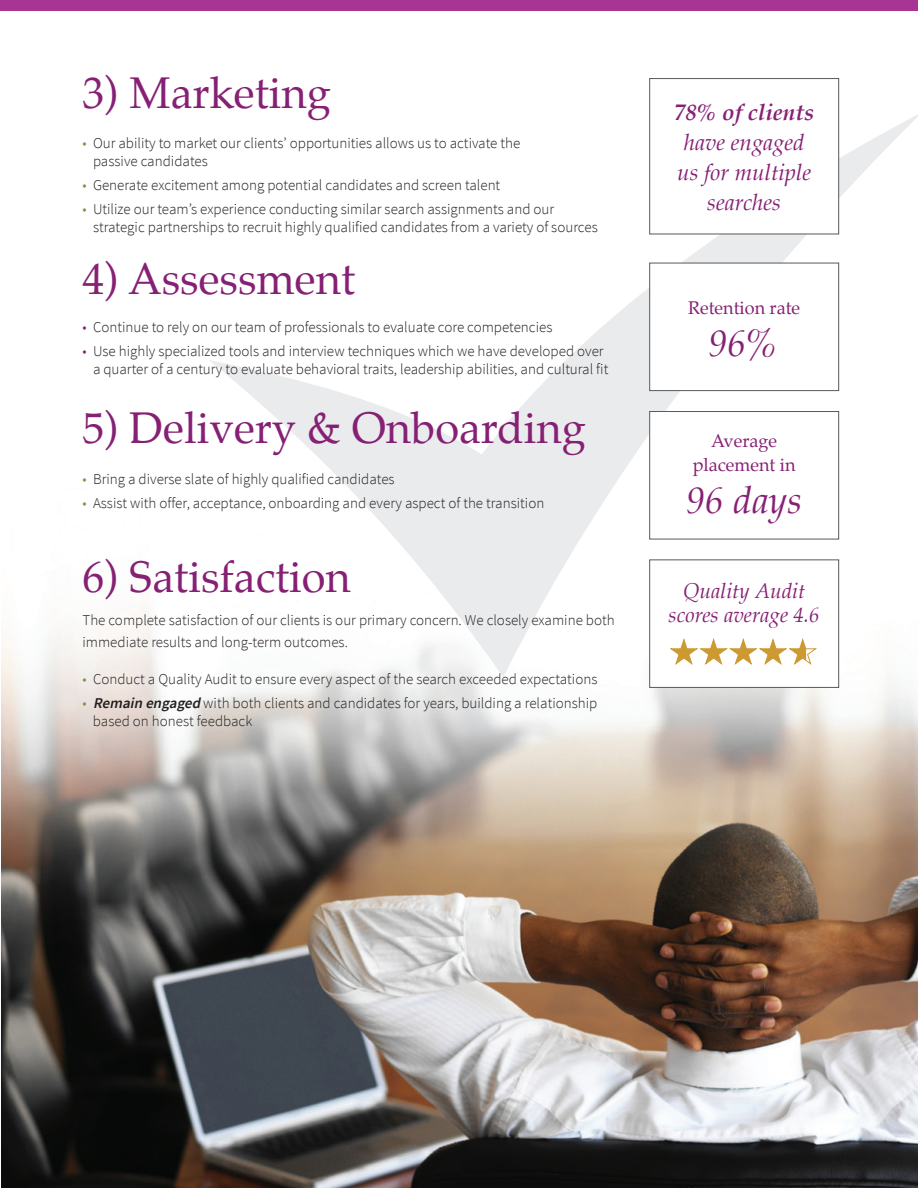
<style>
.page{position:relative;width:918px;height:1188px;background:#fff}
.page>*{position:absolute;margin:0;border:0;box-sizing:border-box;transform-origin:0 0}
.t1{font:43.5px "Palatino";color:#862074}
.t2{font:italic 37.5px "Palatino";color:#862074}
.t3{font:italic 22.5px/30px "Palatino";color:#862074;text-align:center}
.t4{font:italic 700 22.5px "Palatino";color:#862074}
.t5{font:italic 21px/24px "Palatino";color:#862074;text-align:center}
.t6{font:18px/24px "Palatino";color:#862074;text-align:center}
.t7{font:300 15px/18px "Source Sans Pro";color:#231f20}
.s1{color:#7d933a}
.s2{color:#862074}
.s3{font-weight:600;font-style:italic}
</style>
<div class="page">
<img style="left:2px;top:10px;width:916px;height:1178px">
<svg style="left:209px;top:112px;width:709px;height:565px"></svg>
<div style="left:650px;top:78px;width:189px;height:156px;background:#fff;border:1px solid #58595b"></div>
<div style="left:650px;top:411px;width:189px;height:128px;background:#fff;border:1px solid #58595b"></div>
<div style="left:650px;top:263px;width:189px;height:128px;background:#fff;border:1px solid #58595b"></div>
<div style="left:650px;top:560px;width:189px;height:128px;background:#fff;border:1px solid #58595b"></div>
<svg style="left:670px;top:639px;width:147px;height:26px"></svg>
<div style="left:0;top:0;width:918px;height:10px;background:#a73594"></div>
<h1 class="t1" style="left:82px;top:57px;width:250px">3) Marketing</h1>
<p class="t7" style="left:93px;top:134px;width:429px;text-indent:-10px"><span class="s1">•</span> Our ability to market our clients’ opportunities allows us to activate the passive candidates</p>
<p class="t7" style="left:82px;top:176px;width:419px"><span class="s1">•</span> Generate excitement among potential candidates and screen talent</p>
<p class="t7" style="left:93px;top:200px;width:506px;text-indent:-10px"><span class="s1">•</span> Utilize our team’s experience conducting similar search assignments and our strategic partnerships to recruit highly qualified candidates from a variety of sources</p>
<h1 class="t1" style="left:82px;top:243px;width:274px">4) Assessment</h1>
<p class="t7" style="left:82px;top:318px;width:471px"><span class="s2">•</span> Continue to rely on our team of professionals to evaluate core competencies</p>
<p class="t7" style="left:93px;top:342px;width:517px;text-indent:-10px"><span class="s2">•</span> Use highly specialized tools and interview techniques which we have developed over a quarter of a century to evaluate behavioral traits, leadership abilities, and cultural fit</p>
<h1 class="t1" style="left:82px;top:392px;width:505px">5) Delivery &amp; Onboarding</h1>
<p class="t7" style="left:82px;top:470px;width:314px"><span class="s1">•</span> Bring a diverse slate of highly qualified candidates</p>
<p class="t7" style="left:82px;top:494px;width:463px"><span class="s1">•</span> Assist with offer, acceptance, onboarding and every aspect of the transition</p>
<h1 class="t1" style="left:82px;top:540px;width:270px">6) Satisfaction</h1>
<p class="t7" style="left:82px;top:609px;width:534px;line-height:22.5px">The complete satisfaction of our clients is our primary concern. We closely examine both immediate results and long-term outcomes.</p>
<p class="t7" style="left:82px;top:671px;width:516px"><span class="s1">•</span> Conduct a Quality Audit to ensure every aspect of the search exceeded expectations</p>
<p class="t7" style="left:93px;top:695px;width:506px;text-indent:-10px"><span class="s1">•</span> <span class="s3">Remain engaged</span> with both clients and candidates for years, building a relationship based on honest feedback</p>
<h3 class="t4" style="left:674px;top:93px;width:141px">78% of clients</h3>
<h3 class="t3" style="left:677px;top:127px;width:135px">have engaged us for multiple searches</h3>
<p class="t6" style="left:688px;top:296px;width:114px">Retention rate</p>
<h2 class="t2" style="left:709px;top:312px;width:72px">96%</h2>
<p class="t6" style="left:693px;top:429px;width:104px">Average placement in</p>
<h2 class="t2" style="left:686px;top:469px;width:117px">96 days</h2>
<h3 class="t5" style="left:669px;top:579px;width:153px">Quality Audit scores average 4.6</h3>
</div>
